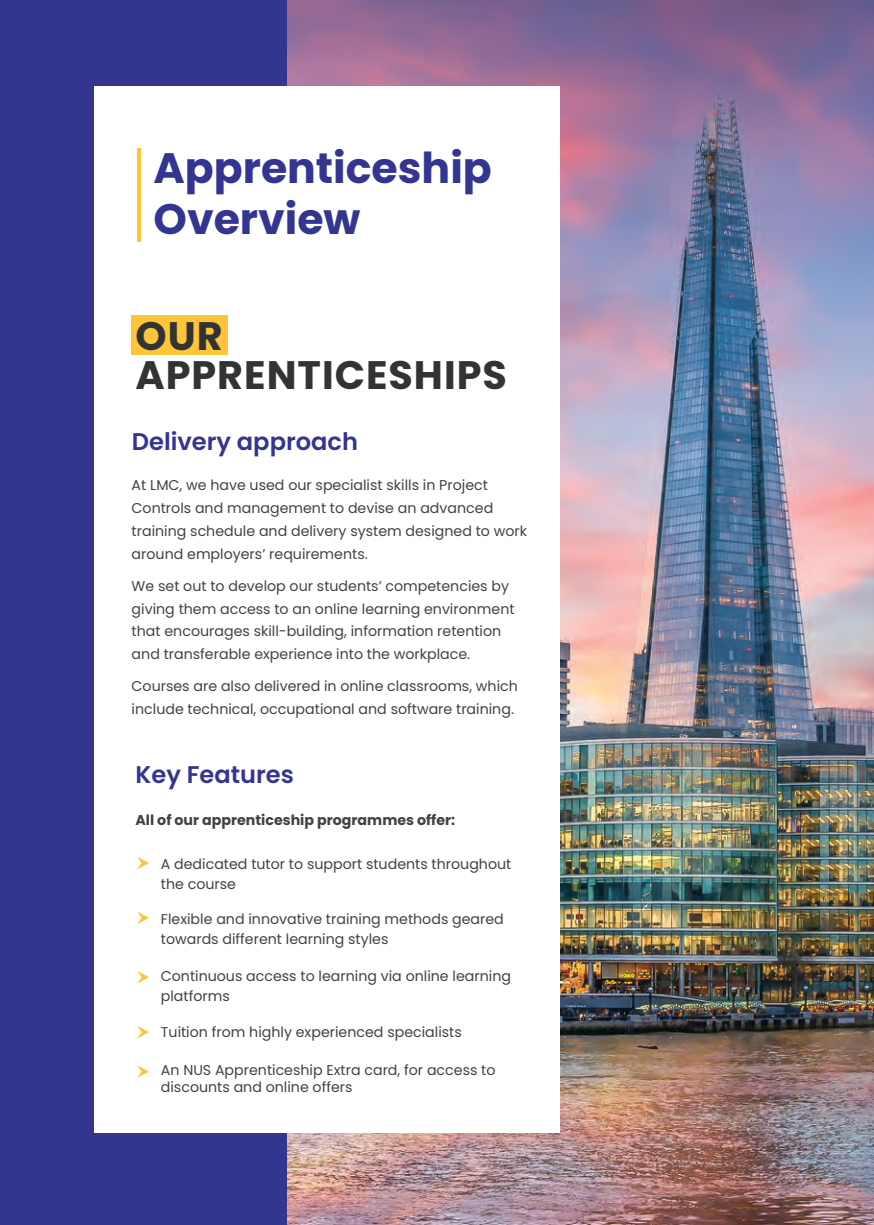
<style>
.page{position:relative;width:874px;height:1225px;background:#fff}
.page>*{position:absolute;margin:0;border:0;box-sizing:border-box;transform-origin:0 0}
.t1{font:700 42.6px/51px "Poppins";color:#333590}
.t2{font:700 39.8px/39.2px "Poppins";letter-spacing:.025em;color:#323333}
.t3{font:600 24.2px "Poppins";color:#333590}
.t4{font:14.2px/23px "Poppins";color:#444143}
.t5{font:700 14.2px "Poppins";color:#444143}
</style>
<div class="page">
<div style="left:0;top:0;width:287px;height:1225px;background:#333590"></div>
<img style="left:287px;top:0;width:586px;height:1225px">
<div style="left:95px;top:87px;width:464px;height:1046px;background:#fff"></div>
<hr style="left:137px;top:148px;width:4px;height:93px;background:#fec53a">
<div style="left:131px;top:316px;width:96px;height:39px;background:#fec53a"></div>
<svg style="left:137px;top:856px;width:12px;height:13px"></svg>
<svg style="left:137px;top:911px;width:12px;height:13px"></svg>
<svg style="left:137px;top:971px;width:12px;height:12px"></svg>
<svg style="left:137px;top:1026px;width:12px;height:12px"></svg>
<svg style="left:137px;top:1065px;width:12px;height:13px"></svg>
<h1 class="t1" style="left:153px;top:142px;width:339px">Apprenticeship<br>Overview</h1>
<h2 class="t2" style="left:135px;top:316px;width:373px">OUR<br>APPRENTICESHIPS</h2>
<h3 class="t3" style="left:132px;top:428px;width:227px">Delivery approach</h3>
<p class="t4" style="left:132px;top:474px;width:397px">At LMC, we have used our specialist skills in Project Controls and management to devise an advanced training schedule and delivery system designed to work around employers’ requirements.</p>
<p class="t4" style="left:132px;top:574px;width:384px">We set out to develop our students’ competencies by giving them access to an online learning environment that encourages skill-building, information retention and transferable experience into the workplace.</p>
<p class="t4" style="left:132px;top:674px;width:387px">Courses are also delivered in online classrooms, which include technical, occupational and software training.</p>
<h3 class="t3" style="left:135px;top:760px;width:160px">Key Features</h3>
<p class="t5" style="left:135px;top:812px;width:321px">All of our apprenticeship programmes offer:</p>
<p class="t4" style="left:161px;top:854px;width:352px;line-height:20px">A dedicated tutor to support students throughout the course</p>
<p class="t4" style="left:161px;top:909px;width:344px;line-height:20px">Flexible and innovative training methods geared towards different learning styles</p>
<p class="t4" style="left:161px;top:966px;width:351px;line-height:20px">Continuous access to learning via online learning platforms</p>
<p class="t4" style="left:161px;top:1020px;width:302px">Tuition from highly experienced specialists</p>
<p class="t4" style="left:161px;top:1061px;width:336px;line-height:17.2px">An NUS Apprenticeship Extra card, for access to discounts and online offers</p>
</div>
